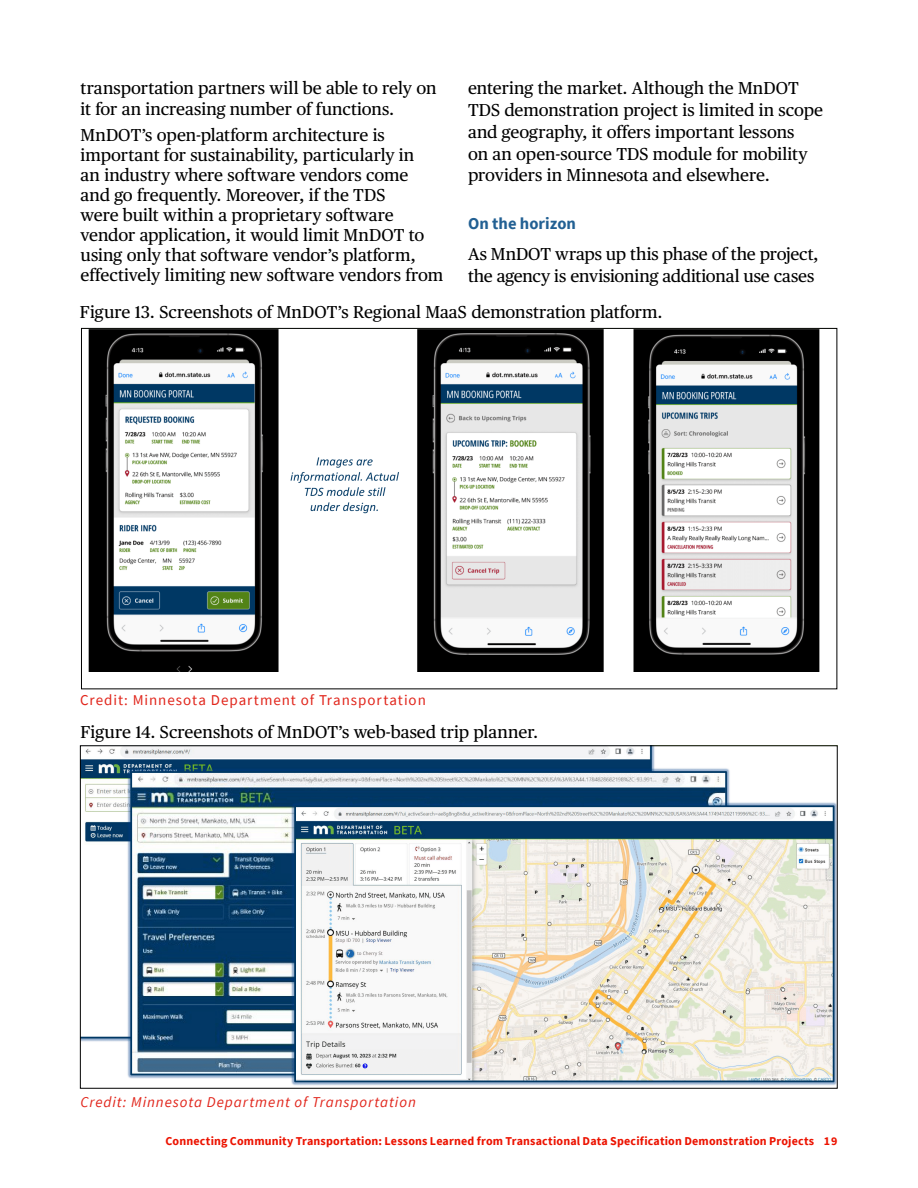
<style>
.page{position:relative;width:918px;height:1188px;background:#fff}
.page>*{position:absolute;margin:0;border:0;box-sizing:border-box;transform-origin:0 0}
.Figure{font:17.25px/20px "Publico Text";color:#000}
.t1{font:700 16.5px "Source Sans Pro";letter-spacing:.005em;color:#226093}
.t2{font:italic 15px "Source Sans Pro";letter-spacing:.06em;color:#e1251b}
.t3{font:15px "Source Sans Pro";letter-spacing:.065em;color:#e1251b}
.t4{font:700 12px "Source Sans Pro";letter-spacing:.015em;color:#ec1300}
</style>
<div class="page">
<img style="left:82px;top:748px;width:753px;height:338px">
<img style="left:88px;top:330px;width:732px;height:342px">
<p class="Figure" style="left:81px;top:77px;width:357px;line-height:20.5px">transportation partners will be able to rely on it for an increasing number of functions.</p>
<p class="Figure" style="left:81px;top:124px;width:364px">MnDOT’s open-platform architecture is important for sustainability, particularly in<br>an industry where software vendors come<br>and go frequently. Moreover, if the TDS<br>were built within a proprietary software vendor application, it would limit MnDOT to using only that software vendor’s platform, effectively limiting new software vendors from</p>
<p class="Figure" style="left:468px;top:76px;width:357px;line-height:21.9px">entering the market. Although the MnDOT TDS demonstration project is limited in scope and geography, it offers important lessons<br>on an open-source TDS module for mobility providers in Minnesota and elsewhere.</p>
<h4 class="t1" style="left:468px;top:213px;width:110px">On the horizon</h4>
<p class="Figure" style="left:468px;top:242px;width:352px;line-height:21.9px">As MnDOT wraps up this phase of the project, the agency is envisioning additional use cases</p>
<p class="Figure" style="left:80px;top:301px;width:584px">Figure 13. Screenshots of MnDOT’s Regional MaaS demonstration platform.</p>
<p class="t3" style="left:80px;top:690px;width:347px">Credit: Minnesota Department of Transportation</p>
<p class="Figure" style="left:80px;top:721px;width:460px">Figure 14. Screenshots of MnDOT’s web-based trip planner.</p>
<p class="t2" style="left:80px;top:1093px;width:337px">Credit: Minnesota Department of Transportation</p>
<p class="t4" style="left:166px;top:1133px;width:673px">Connecting Community Transportation: Lessons Learned from Transactional Data Specification Demonstration Projects 19</p>
</div>
